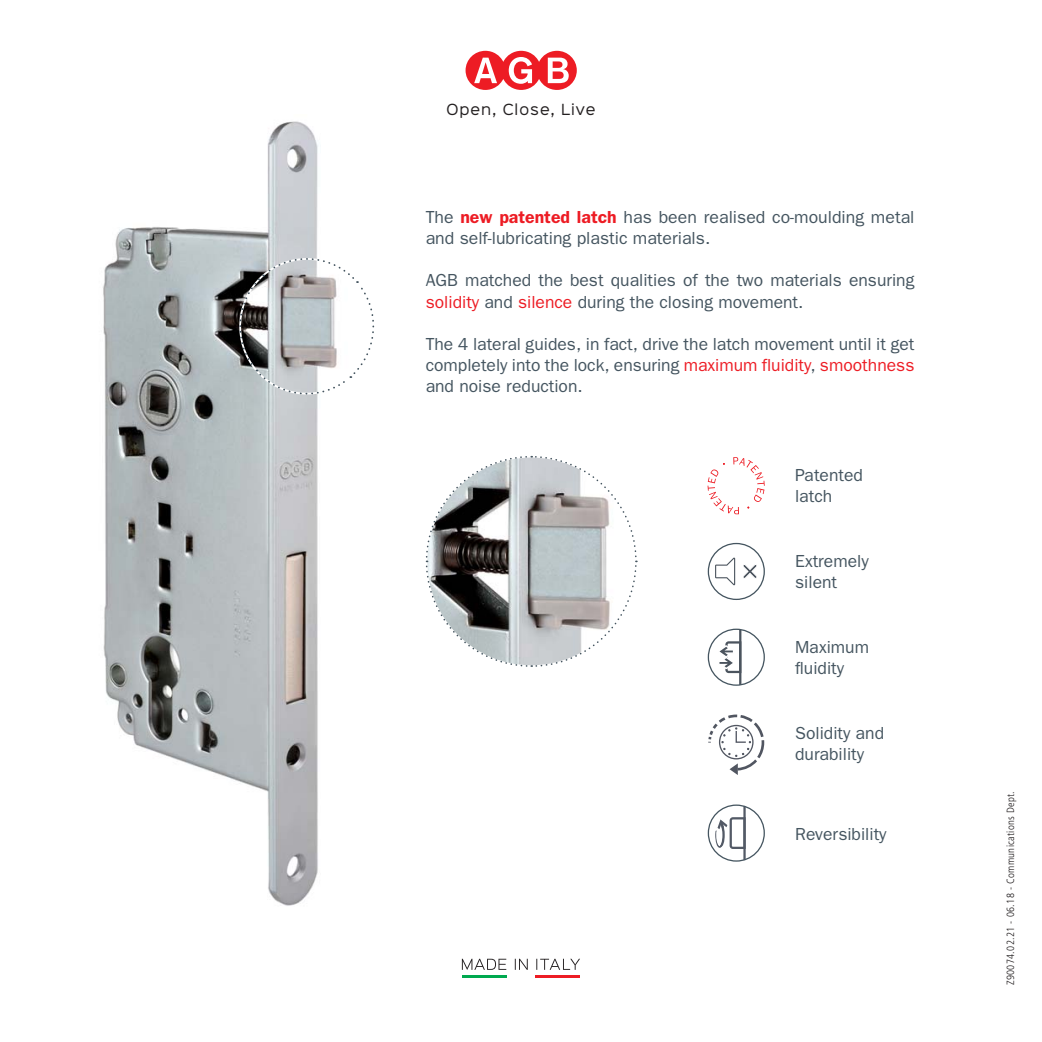
<style>
.page{position:relative;width:1042px;height:1042px;background:#fff}
.page>*{position:absolute;margin:0;border:0;box-sizing:border-box;transform-origin:0 0}
.t1{font:17.5px/21px "Franklin Gothic";color:#455560}
.t2{font:17.5px/21px "ITC Franklin Gothic Std";color:#455560}
.t3{font:13.83px "Sinkin Sans 400";letter-spacing:.075em;color:#231f20}
.t4{font:300 condensed 10.5px "Frutiger LT Std";letter-spacing:.03em;color:#231f20}
.s1{font-weight:600;color:#ed1c24}
.s2{color:#ed1c24}
</style>
<div class="page">
<img style="left:103px;top:121px;width:215px;height:785px">
<svg style="left:232px;top:251px;width:143px;height:150px"></svg>
<svg style="left:425px;top:455px;width:212px;height:212px"></svg>
<svg style="left:715px;top:557px;width:20px;height:28px"></svg>
<svg style="left:743px;top:565px;width:14px;height:13px"></svg>
<div style="left:708px;top:543px;width:57px;height:57px;border:1px solid #455560;border-radius:50%"></div>
<svg style="left:719px;top:641px;width:20px;height:32px"></svg>
<hr style="left:739px;top:629px;width:2px;height:56px;background:#4b545e">
<div style="left:708px;top:628px;width:57px;height:58px;border:1px solid #455560;border-radius:50%"></div>
<svg style="left:707px;top:457px;width:58px;height:57px"></svg>
<svg style="left:708px;top:714px;width:57px;height:61px"></svg>
<hr style="left:743px;top:805px;width:2px;height:56px;background:#535a66">
<svg style="left:715px;top:817px;width:29px;height:32px"></svg>
<div style="left:708px;top:804px;width:57px;height:57px;border:1px solid #455560;border-radius:50%"></div>
<hr style="left:462px;top:975px;width:44px;height:3px;background:#00a94f">
<hr style="left:535px;top:975px;width:45px;height:3px;background:#ed1c24">
<svg style="left:462px;top:959px;width:118px;height:11px"></svg>
<svg style="left:465px;top:51px;width:112px;height:39px"></svg>
<p class="t3" style="left:446px;top:104px;width:151px">Open, Close, Live</p>
<p class="t1" style="left:426px;top:208px;width:490px">The <span class="s1">new patented latch</span> has been realised co-moulding metal and self-lubricating plastic materials.</p>
<p class="t1" style="left:426px;top:271px;width:490px">AGB matched the best qualities of the two materials ensuring <span class="s2">solidity</span> and <span class="s2">silence</span> during the closing movement.</p>
<p class="t1" style="left:426px;top:334px;width:490px;text-align:justify">The 4 lateral guides, in fact, drive the latch movement until it get completely into the lock, ensuring <span class="s2">maximum fluidity</span>, <span class="s2">smoothness </span>and noise reduction.</p>
<p class="t2" style="left:795px;top:466px;width:69px">Patented latch</p>
<p class="t2" style="left:795px;top:552px;width:75px">Extremely silent</p>
<p class="t2" style="left:795px;top:638px;width:75px">Maximum fluidity</p>
<p class="t2" style="left:795px;top:725px;width:90px">Solidity and durability</p>
<p class="t2" style="left:795px;top:825px;width:93px">Reversibility</p>
<p class="t4" style="left:1005px;top:985px;width:196px;rotate:-90deg">Z90074.02.21 - 06.18 - Communications Dept.</p>
</div>
